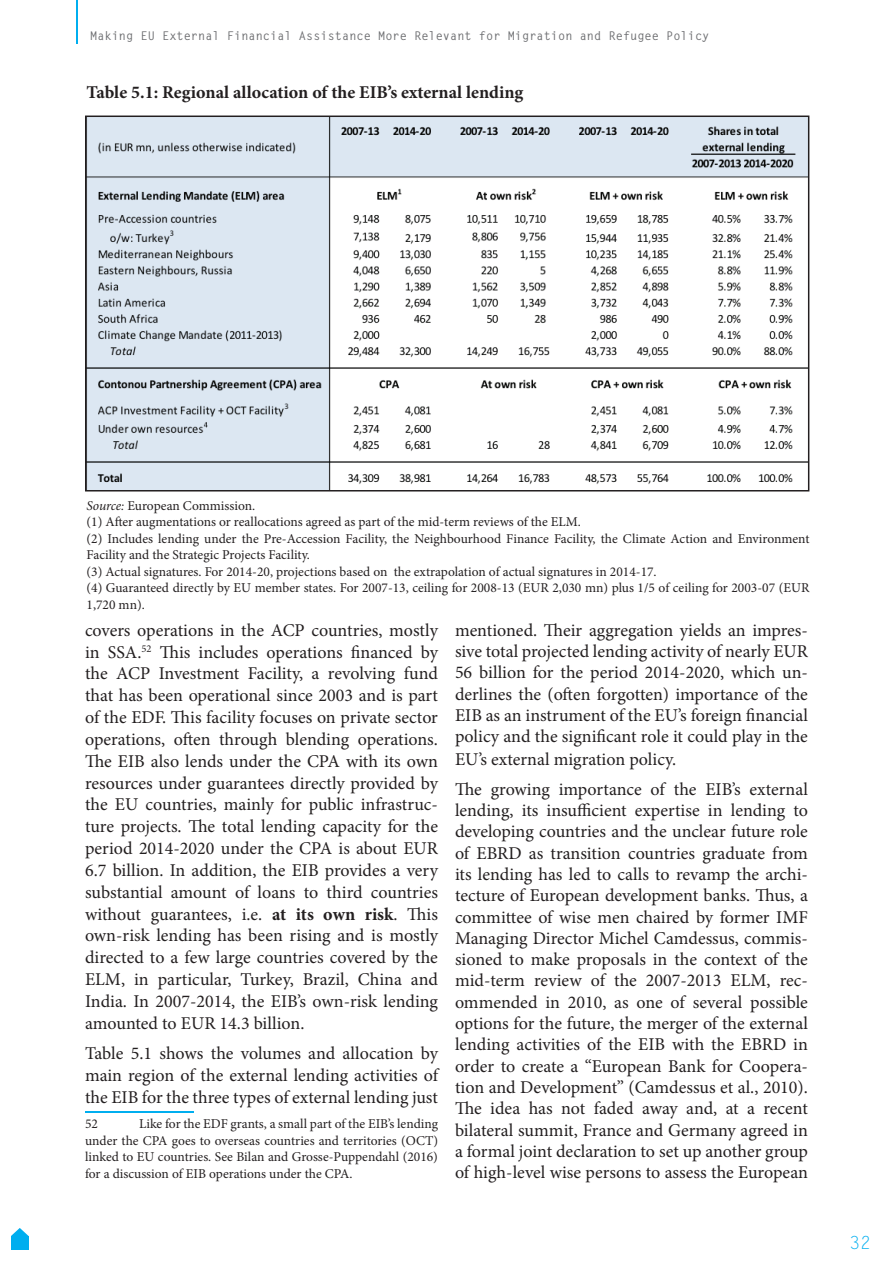
<style>
.page{position:relative;width:893px;height:1263px;background:#fff}
.page>*{position:absolute;margin:0;border:0;box-sizing:border-box;transform-origin:0 0}
.t1{font:18px/21.3px "Minion Pro";color:#231f20;text-align:justify}
.t2{font:700 18px "Minion Pro";color:#231f20}
.t3{font:18px "Letter Gothic Std";color:#00aeef}
.t4{font:13.5px/16.5px "Minion Pro";color:#231f20;text-align:justify}
.t5{font:700 12px "Letter Gothic Std";color:#6c6d70}
.s1{font-style:italic}
.s2{font-weight:700}
</style>
<div class="page">
<hr style="left:76px;top:0;width:1px;height:44px;background:#00aeef">
<div style="left:11px;top:1236px;width:18px;height:13px;background:#00aeef"></div>
<svg style="left:11px;top:1228px;width:18px;height:8px"></svg>
<hr style="left:85px;top:1111px;width:108px;height:2px;background:#00aeef">
<svg style="left:85px;top:116px;width:724px;height:375px"></svg>
<p class="t5" style="left:90px;top:28px;width:621px">Making EU External Financial Assistance More Relevant for Migration and Refugee Policy</p>
<p class="t2" style="left:87px;top:80px;width:438px">Table 5.1: Regional allocation of the EIB’s external lending</p>
<p class="t4" style="left:87px;top:497px;width:724px;text-align:left"><span class="s1">Source:</span> European Commission.<br>(1) After augmentations or reallocations agreed as part of the mid-term reviews of the ELM.<br>(2) Includes lending under the Pre-Accession Facility, the Neighbourhood Finance Facility, the Climate Action and Environment Facility and the Strategic Projects Facility.<br>(3) Actual signatures. For 2014-20, projections based on the extrapolation of actual signatures in 2014-17.<br>(4) Guaranteed directly by EU member states. For 2007-13, ceiling for 2008-13 (EUR 2,030 mn) plus 1/5 of ceiling for 2003-07 (EUR 1,720 mn).</p>
<p class="t1" style="left:85px;top:619px;width:354px;line-height:21.8px">covers operations in the ACP countries, mostly in SSA.<sup>52</sup> This includes operations financed by the ACP Investment Facility, a revolving fund that has been operational since 2003 and is part of the EDF. This facility focuses on private sector operations, often through blending operations.<br>The EIB also lends under the CPA with its own resources under guarantees directly provided by the EU countries, mainly for public infrastruc&shy;ture projects. The total lending capacity for the period 2014-2020 under the CPA is about EUR 6.7 billion. In addition, the EIB provides a very substantial amount of loans to third countries without guarantees, i.e. <span class="s2">at its own risk</span>. This own-risk lending has been rising and is mostly directed to a few large countries covered by the ELM, in particular, Turkey, Brazil, China and India. In 2007-2014, the EIB’s own-risk lending amounted to EUR 14.3 billion.</p>
<p class="t1" style="left:85px;top:1042px;width:354px;line-height:21.9px">Table 5.1 shows the volumes and allocation by main region of the external lending activities of the EIB for the three types of external lending just</p>
<p class="t4" style="left:85px;top:1116px;width:14px">52</p>
<p class="t4" style="left:85px;top:1116px;width:354px;text-indent:54px">Like for the EDF grants, a small part of the EIB’s lending under the CPA goes to overseas countries and territories (OCT) linked to EU countries. See Bilan and Grosse-Puppendahl (2016) for a discussion of EIB operations under the CPA.</p>
<p class="t1" style="left:455px;top:619px;width:354px">mentioned. Their aggregation yields an impres&shy;sive total projected lending activity of nearly EUR 56 billion for the period 2014-2020, which un&shy;derlines the (often forgotten) importance of the EIB as an instrument of the EU’s foreign financial policy and the significant role it could play in the EU’s external migration policy.</p>
<p class="t1" style="left:455px;top:778px;width:354px">The growing importance of the EIB’s external lending, its insufficient expertise in lending to developing countries and the unclear future role of EBRD as transition countries graduate from its lending has led to calls to revamp the archi&shy;tecture of European development banks. Thus, a committee of wise men chaired by former IMF Managing Director Michel Camdessus, commis&shy;sioned to make proposals in the context of the mid-term review of the 2007-2013 ELM, rec&shy;ommended in 2010, as one of several possible options for the future, the merger of the external lending activities of the EIB with the EBRD in order to create a “European Bank for Coopera&shy;tion and Development” (Camdessus et al., 2010).<br>The idea has not faded away and, at a recent bilateral summit, France and Germany agreed in a formal joint declaration to set up another group of high-level wise persons to assess the European</p>
<p class="t3" style="left:849px;top:1232px;width:23px">32</p>
</div>
